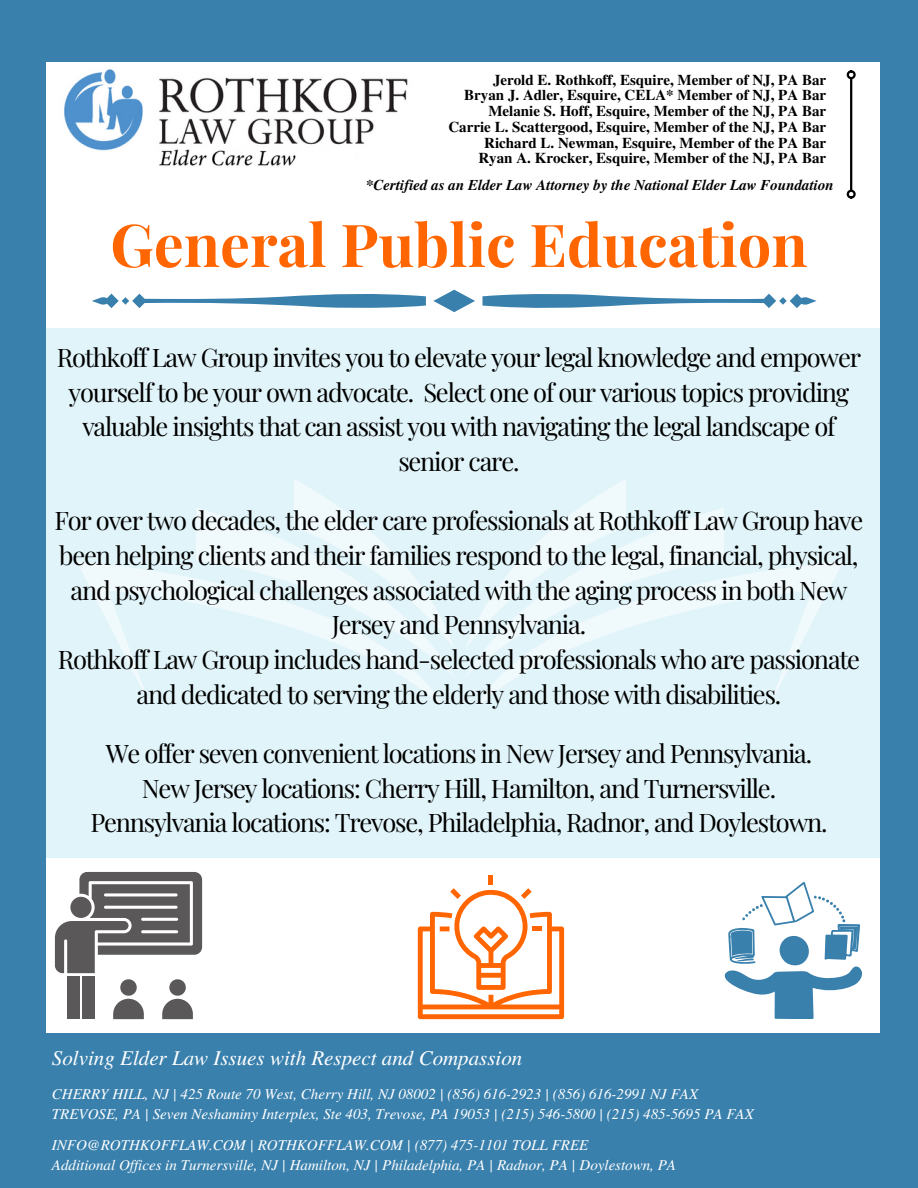
<style>
.page{position:relative;width:918px;height:1188px;background:#3980ad}
.page>*{position:absolute;margin:0;border:0;box-sizing:border-box;transform-origin:0 0}
.t1{font:700 59.25px "Playfair Display";color:#ff6602}
.t2{font:25.5px/34.8px "Playfair Display";letter-spacing:-.045em;color:#000;text-align:center}
.t3{font:italic 21px "Te X Gyre Termes";color:#fff}
.t4{font:italic 15px "Te X Gyre Termes";color:#fff}
.t5{font:700 15px/15.8px "Te X Gyre Termes";color:#000;text-align:right}
.t6{font:italic 700 15px "Te X Gyre Termes";color:#000}
</style>
<div class="page">
<div style="left:46px;top:62px;width:834px;height:971px;background:#fff"></div>
<img style="left:64px;top:69px;width:344px;height:97px">
<hr style="left:850px;top:79px;width:2px;height:111px;background:#000">
<div style="left:847px;top:190px;width:9px;height:9px;border:2px solid #000;border-radius:50%"></div>
<div style="left:847px;top:70px;width:9px;height:9px;border:2px solid #000;border-radius:50%"></div>
<div style="left:46px;top:328px;width:834px;height:530px;background:#e1f4f9"></div>
<svg style="left:162px;top:979px;width:31px;height:40px"></svg>
<svg style="left:113px;top:979px;width:31px;height:40px"></svg>
<div style="left:67px;top:976px;width:12px;height:43px;background:#5a5858"></div>
<div style="left:83px;top:976px;width:12px;height:43px;background:#5a5858"></div>
<svg style="left:55px;top:872px;width:147px;height:101px"></svg>
<svg style="left:92px;top:290px;width:724px;height:22px"></svg>
<hr style="left:489px;top:875px;width:4px;height:10px;background:#ff6602">
<svg style="left:418px;top:888px;width:146px;height:131px"></svg>
<div style="left:532px;top:926px;width:10px;height:5px;background:#ff6602"></div>
<div style="left:440px;top:926px;width:10px;height:5px;background:#ff6602"></div>
<svg style="left:724px;top:882px;width:138px;height:137px"></svg>
<svg style="left:77px;top:561px;width:364px;height:144px"></svg>
<svg style="left:196px;top:508px;width:257px;height:170px"></svg>
<svg style="left:294px;top:480px;width:159px;height:169px"></svg>
<svg style="left:479px;top:561px;width:364px;height:144px"></svg>
<svg style="left:467px;top:508px;width:257px;height:169px"></svg>
<svg style="left:467px;top:480px;width:159px;height:169px"></svg>
<h4 class="t5" style="left:448px;top:71px;width:379px">Jerold E. Rothkoff, Esquire, Member of NJ, PA Bar<br>Bryan J. Adler, Esquire, CELA* Member of NJ, PA Bar Melanie S. Hoff, Esquire, Member of the NJ, PA Bar Carrie L. Scattergood, Esquire, Member of the NJ, PA Bar Richard L. Newman, Esquire, Member of the PA Bar Ryan A. Krocker, Esquire, Member of the NJ, PA Bar</h4>
<h4 class="t6" style="left:366px;top:174px;width:469px">*Certified as an Elder Law Attorney by the National Elder Law Foundation</h4>
<h2 class="t1" style="left:110px;top:203px;width:699px">General Public Education</h2>
<h1 class="t2" style="left:57px;top:339px;width:806px">Rothkoff Law Group invites you to elevate your legal knowledge and empower yourself to be your own advocate. Select one of our various topics providing valuable insights that can assist you with navigating the legal landscape of senior care.</h1>
<p class="t2" style="left:55px;top:502px;width:810px">For over two decades, the elder care professionals at Rothkoff Law Group have been helping clients and their families respond to the legal, financial, physical, and psychological challenges associated with the aging process in both New Jersey and Pennsylvania.<br>Rothkoff Law Group includes hand-selected professionals who are passionate and dedicated to serving the elderly and those with disabilities.</p>
<p class="t2" style="left:90px;top:735px;width:739px">We offer seven convenient locations in New Jersey and Pennsylvania.<br>New Jersey locations: Cherry Hill, Hamilton, and Turnersville.<br>Pennsylvania locations: Trevose, Philadelphia, Radnor, and Doylestown.</p>
<p class="t3" style="left:52px;top:1043px;width:472px">Solving Elder Law Issues with Respect and Compassion</p>
<h2 class="t4" style="left:52px;top:1083px;width:648px">CHERRY HILL, NJ | 425 Route 70 West, Cherry Hill, NJ 08002 | (856) 616-2923 | (856) 616-2991 NJ FAX</h2>
<h2 class="t4" style="left:52px;top:1103px;width:703px">TREVOSE, PA | Seven Neshaminy Interplex, Ste 403, Trevose, PA 19053 | (215) 546-5800 | (215) 485-5695 PA FAX</h2>
<p class="t4" style="left:52px;top:1134px;width:538px">INFO@ROTHKOFFLAW.COM | ROTHKOFFLAW.COM | (877) 475-1101 TOLL FREE</p>
<p class="t4" style="left:52px;top:1154px;width:626px">Additional Of ices in Turnersville, NJ | Hamilton, NJ | Philadelphia, PA | Radnor, PA | Doylestown, PA</p>
</div>
